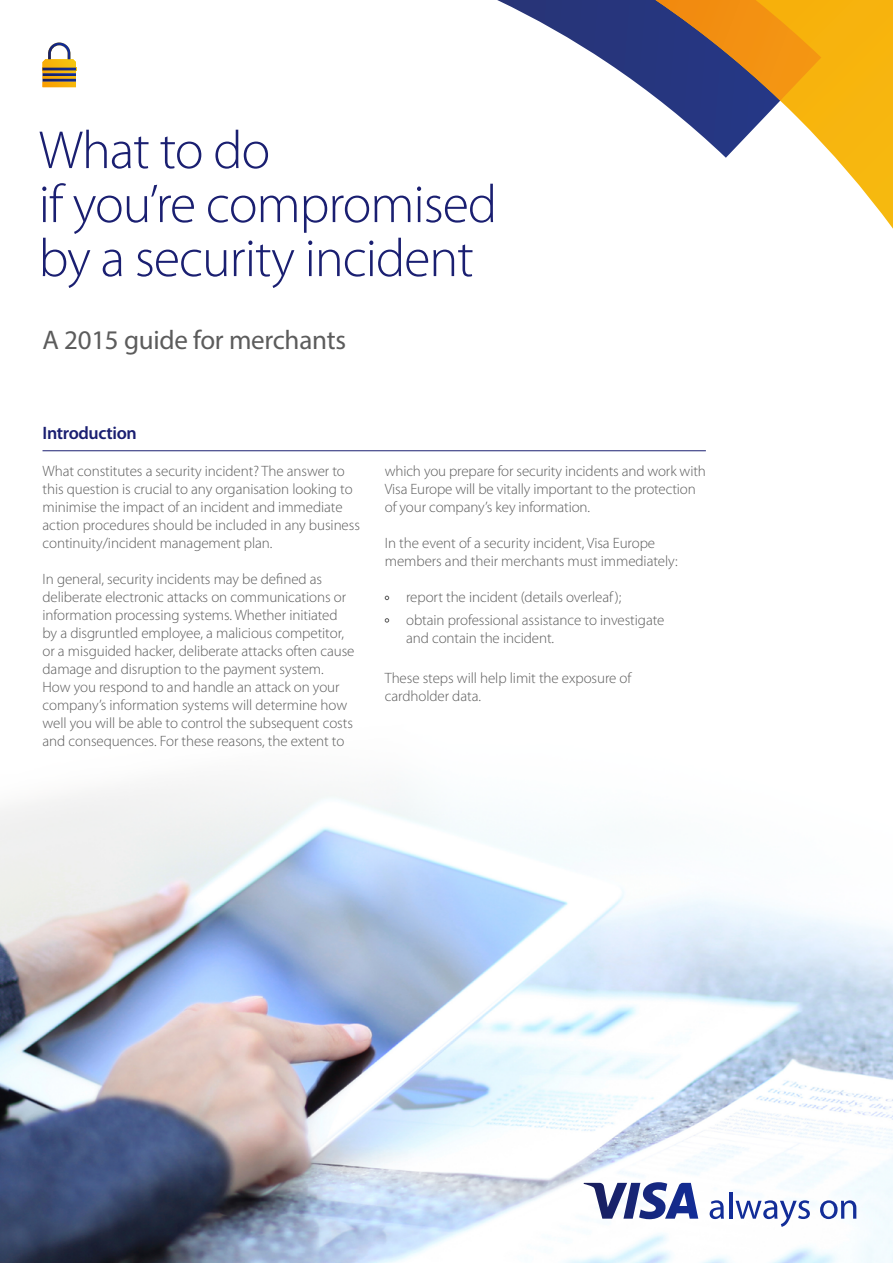
<style>
.page{position:relative;width:893px;height:1263px;background:#fff}
.page>*{position:absolute;margin:0;border:0;box-sizing:border-box;transform-origin:0 0}
.t1{font:300 54px/54px "Myriad Pro";letter-spacing:-.02em;color:#1a1f71}
.t2{font:27px "Myriad Pro";letter-spacing:-.01em;color:#5c5c5c}
.t3{font:600 18px "Myriad Pro";letter-spacing:-.02em;color:#1a1f71}
.t4{font:300 15px/18px "Myriad Pro";letter-spacing:-.005em;color:#5c5c5c}
</style>
<div class="page">
<img style="left:0;top:787px;width:893px;height:476px">
<svg style="left:584px;top:1182px;width:114px;height:37px"></svg>
<svg style="left:710px;top:1200px;width:14px;height:19px"></svg>
<hr style="left:729px;top:1192px;width:3px;height:27px;background:#122d98">
<svg style="left:735px;top:1200px;width:75px;height:27px"></svg>
<svg style="left:820px;top:1200px;width:36px;height:19px"></svg>
<svg style="left:385px;top:596px;width:4px;height:4px"></svg>
<svg style="left:385px;top:618px;width:4px;height:4px"></svg>
<hr style="left:43px;top:450px;width:663px;height:1px;background:#1a1f71">
<svg style="left:497px;top:0;width:158px;height:97px"></svg>
<svg style="left:660px;top:0;width:233px;height:229px"></svg>
<svg style="left:655px;top:0;width:166px;height:101px;background:#a1713d"></svg>
<svg style="left:43px;top:43px;width:33px;height:44px"></svg>
<h1 class="t1" style="left:39px;top:124px;width:460px">What to do<br>if you’re compromised by a security incident</h1>
<h2 class="t2" style="left:43px;top:323px;width:305px">A 2015 guide for merchants</h2>
<p class="t3" style="left:43px;top:423px;width:96px">Introduction</p>
<p class="t4" style="left:43px;top:462px;width:319px">What constitutes a security incident? The answer to this question is crucial to any organisation looking to minimise the impact of an incident and immediate action procedures should be included in any business continuity/incident management plan.</p>
<p class="t4" style="left:43px;top:570px;width:313px">In general, security incidents may be defined as deliberate electronic attacks on communications or information processing systems. Whether initiated by a disgruntled employee, a malicious competitor, or a misguided hacker, deliberate attacks often cause damage and disruption to the payment system.<br>How you respond to and handle an attack on your company’s information systems will determine how well you will be able to control the subsequent costs and consequences. For these reasons, the extent to</p>
<p class="t4" style="left:385px;top:462px;width:323px">which you prepare for security incidents and work with<br>Visa Europe will be vitally important to the protection of your company’s key information.</p>
<p class="t4" style="left:385px;top:534px;width:294px">In the event of a security incident, Visa Europe members and their merchants must immediately:</p>
<p class="t4" style="left:406px;top:586px;width:260px;line-height:22.5px">report the incident (details overleaf );<br>obtain professional assistance to investigate</p>
<p class="t4" style="left:406px;top:629px;width:150px">and contain the incident.</p>
<p class="t4" style="left:385px;top:669px;width:248px">These steps will help limit the exposure of cardholder data.</p>
</div>
